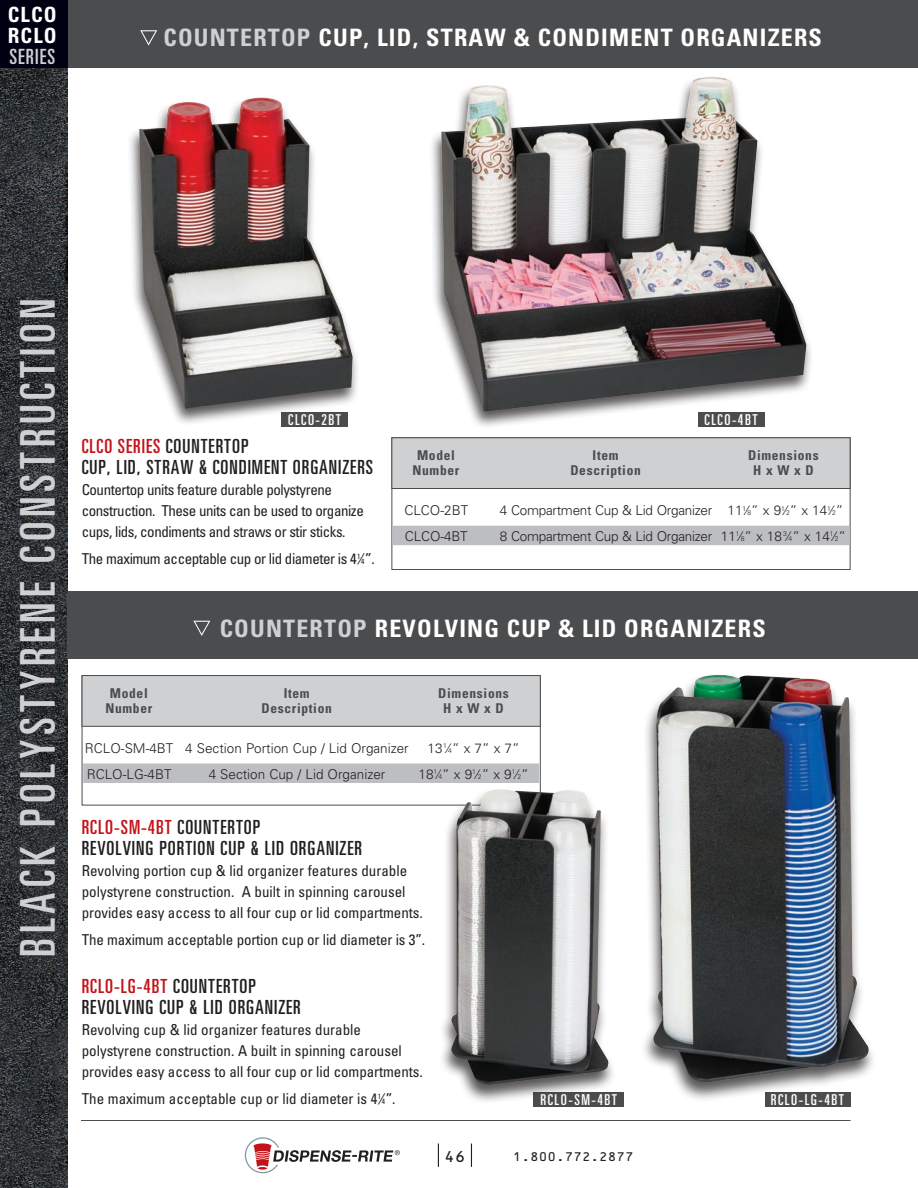
<style>
.page{position:relative;width:918px;height:1188px;background:#fff}
.page>*{position:absolute;margin:0;border:0;box-sizing:border-box;transform-origin:0 0}
.t1{font:ultra-condensed 48px "Univers";letter-spacing:.1em;color:#cfd0d2}
.t2{font:700 condensed 24px "Univers";letter-spacing:.05em;color:#fff}
.t3{font:700 condensed 21px "Univers";letter-spacing:.05em;color:#fff}
.t4{font:ultra-condensed 21px "Univers";letter-spacing:.05em;color:#cfd0d2}
.Sm_A_Body_Copy{font:ultra-condensed 19.5px/21px "Univers";letter-spacing:.05em;color:#231f20}
.Sm_A_Body_Copy-2{font:condensed 15px/21px "Univers";letter-spacing:-.005em;color:#231f20}
.Sm_A_Body_Copy-3{font:condensed 15px/21px "Univers";letter-spacing:-.03em;color:#231f20}
.t5{font:ultra-condensed 15px "Univers";letter-spacing:.1em;color:#fff}
.t6{font:15px "OCRB";color:#231f20}
.SM_B_Chart_Body{font:300 13.5px "Univers";color:#231f20}
.SM_B_Chart_Body-2{font:300 13.5px "Univers";letter-spacing:-.02em;color:#231f20}
.t7{font:700 condensed 13.5px "Univers";letter-spacing:.05em;color:#4b4c4d}
.t8{font:12px "OCRB";color:#231f20}
.s1{color:#cfd0d2}
.s2{color:#c4121a}
.s3{font-size:7.5px}
.s4{font-size:6.75px}
</style>
<div class="page">
<div style="left:68px;top:0;width:850px;height:68px;background:#4b4c4d"></div>
<hr style="left:81px;top:1120px;width:769px;height:1px;background:#4b4c4d">
<div style="left:392px;top:437px;width:458px;height:52px;background:#cfd0d2;border:1px solid #4b4c4d"></div>
<div style="left:393px;top:526px;width:456px;height:19px;background:#bdbec1"></div>
<div style="left:82px;top:675px;width:459px;height:52px;background:#cfd0d2;border:1px solid #4b4c4d"></div>
<div style="left:83px;top:764px;width:456px;height:19px;background:#bdbec1"></div>
<svg style="left:438px;top:1144px;width:1px;height:23px"></svg>
<svg style="left:471px;top:1144px;width:1px;height:23px"></svg>
<svg style="left:245px;top:1137px;width:155px;height:36px"></svg>
<div style="left:127px;top:96px;width:233px;height:331px;background:#231f20;opacity:.75"></div>
<img style="left:139px;top:97px;width:214px;height:312px">
<div style="left:534px;top:1093px;width:90px;height:14px;background:#4b4c4d"></div>
<div style="left:765px;top:1093px;width:85px;height:14px;background:#4b4c4d"></div>
<div style="left:281px;top:413px;width:67px;height:14px;background:#4b4c4d"></div>
<svg style="left:140px;top:30px;width:17px;height:16px"></svg>
<img style="left:0;top:68px;width:68px;height:1120px">
<div style="left:429px;top:76px;width:385px;height:354px;background:#231f20;opacity:.75"></div>
<img style="left:441px;top:77px;width:365px;height:335px">
<div style="left:698px;top:412px;width:67px;height:15px;background:#4b4c4d"></div>
<div style="left:438px;top:788px;width:178px;height:316px;background:#231f20;opacity:.75"></div>
<img style="left:450px;top:789px;width:159px;height:296px">
<div style="left:640px;top:674px;width:237px;height:428px;background:#231f20;opacity:.75"></div>
<img style="left:651px;top:675px;width:218px;height:409px">
<div style="left:0;top:0;width:68px;height:68px;background:#000012"></div>
<div style="left:68px;top:591px;width:850px;height:67px;background:#4b4c4d"></div>
<svg style="left:193px;top:621px;width:17px;height:15px"></svg>
<p class="t3" style="left:8px;top:1px;width:50px">CLCO</p>
<p class="t3" style="left:8px;top:22px;width:50px">RCLO</p>
<p class="t4" style="left:9px;top:44px;width:47px">SERIES</p>
<p class="t2" style="left:164px;top:23px;width:660px"><span class="s1">COUNTERTOP</span> CUP, LID, STRAW &amp; CONDIMENT ORGANIZERS</p>
<p class="t1" style="left:10px;top:957px;width:660px;rotate:-90deg">BLACK POLYSTYRENE CONSTRUCTION</p>
<p class="t5" style="left:288px;top:411px;width:55px">CLCO-2BT</p>
<p class="Sm_A_Body_Copy" style="left:82px;top:435px;width:293px"><span class="s2">CLCO SERIES</span> COUNTERTOP<br>CUP, LID, STRAW &amp; CONDIMENT ORGANIZERS</p>
<p class="Sm_A_Body_Copy-3" style="left:82px;top:479px;width:284px">Countertop units feature durable polystyrene construction. These units can be used to organize cups, lids, condiments and straws or stir sticks.</p>
<p class="Sm_A_Body_Copy-3" style="left:82px;top:548px;width:295px">The maximum acceptable cup or lid diameter is 4<sup>1</sup>⁄<span class="s3">4</span>”.</p>
<p class="t5" style="left:705px;top:411px;width:55px">CLCO-4BT</p>
<p class="t7" style="left:417px;top:447px;width:39px">Model</p>
<p class="t7" style="left:593px;top:447px;width:28px">Item</p>
<p class="t7" style="left:748px;top:447px;width:72px">Dimensions</p>
<p class="t7" style="left:413px;top:462px;width:48px">Number</p>
<p class="t7" style="left:570px;top:462px;width:72px">Description</p>
<p class="t7" style="left:753px;top:462px;width:62px">H x W x D</p>
<p class="SM_B_Chart_Body" style="left:404px;top:502px;width:65px">CLCO-2BT</p>
<p class="SM_B_Chart_Body-2" style="left:500px;top:502px;width:345px">4 Compartment Cup &amp; Lid Organizer 11<sup>1</sup>⁄<span class="s4">8</span>” x 9<sup>1</sup>⁄<span class="s4">2</span>” x 14<sup>1</sup>⁄<span class="s4">2</span>”</p>
<p class="SM_B_Chart_Body" style="left:405px;top:528px;width:64px">CLCO-4BT</p>
<p class="SM_B_Chart_Body-2" style="left:500px;top:528px;width:348px">8 Compartment Cup &amp; Lid Organizer 11<sup>1</sup>⁄<span class="s4">8</span>” x 18 <sup>3</sup>⁄<span class="s4">4</span>” x 14<sup>1</sup>⁄<span class="s4">2</span>”</p>
<p class="t2" style="left:220px;top:614px;width:547px"><span class="s1">COUNTERTOP</span> REVOLVING CUP &amp; LID ORGANIZERS</p>
<p class="t7" style="left:110px;top:684px;width:39px">Model</p>
<p class="t7" style="left:284px;top:684px;width:28px">Item</p>
<p class="t7" style="left:438px;top:684px;width:72px">Dimensions</p>
<p class="t7" style="left:105px;top:699px;width:48px">Number</p>
<p class="t7" style="left:261px;top:699px;width:72px">Description</p>
<p class="t7" style="left:443px;top:699px;width:62px">H x W x D</p>
<p class="SM_B_Chart_Body" style="left:85px;top:740px;width:325px">RCLO-SM-4BT 4 Section Portion Cup / Lid Organizer</p>
<p class="SM_B_Chart_Body" style="left:428px;top:740px;width:93px">13<sup>1</sup>⁄<span class="s4">4</span>” x 7” x 7”</p>
<p class="SM_B_Chart_Body" style="left:87px;top:766px;width:86px">RCLO-LG-4BT</p>
<p class="SM_B_Chart_Body" style="left:209px;top:766px;width:178px">4 Section Cup / Lid Organizer</p>
<p class="SM_B_Chart_Body" style="left:419px;top:766px;width:112px">18<sup>1</sup>⁄<span class="s4">4</span>” x 9<sup>1</sup>⁄<span class="s4">2</span>” x 9<sup>1</sup>⁄<span class="s4">2</span>”</p>
<p class="Sm_A_Body_Copy" style="left:82px;top:817px;width:282px"><span class="s2">RCLO-SM-4BT</span> COUNTERTOP<br>REVOLVING PORTION CUP &amp; LID ORGANIZER</p>
<p class="Sm_A_Body_Copy-2" style="left:82px;top:860px;width:343px">Revolving portion cup &amp; lid organizer features durable polystyrene construction. A built in spinning carousel provides easy access to all four cup or lid compartments.</p>
<p class="Sm_A_Body_Copy-2" style="left:82px;top:929px;width:345px">The maximum acceptable portion cup or lid diameter is 3”.</p>
<p class="Sm_A_Body_Copy" style="left:82px;top:976px;width:221px"><span class="s2">RCLO-LG-4BT</span> COUNTERTOP<br>REVOLVING CUP &amp; LID ORGANIZER</p>
<p class="Sm_A_Body_Copy-2" style="left:82px;top:1019px;width:343px">Revolving cup &amp; lid organizer features durable polystyrene construction. A built in spinning carousel provides easy access to all four cup or lid compartments.</p>
<p class="Sm_A_Body_Copy-2" style="left:82px;top:1088px;width:315px">The maximum acceptable cup or lid diameter is 4<sup>1</sup>⁄<span class="s3">4</span>”.</p>
<p class="t5" style="left:540px;top:1091px;width:78px">RCLO-SM-4BT</p>
<p class="t5" style="left:771px;top:1091px;width:75px">RCLO-LG-4BT</p>
<p class="t6" style="left:444px;top:1149px;width:23px">46</p>
<p class="t8" style="left:513px;top:1151px;width:122px">1.800.772.2877</p>
</div>
